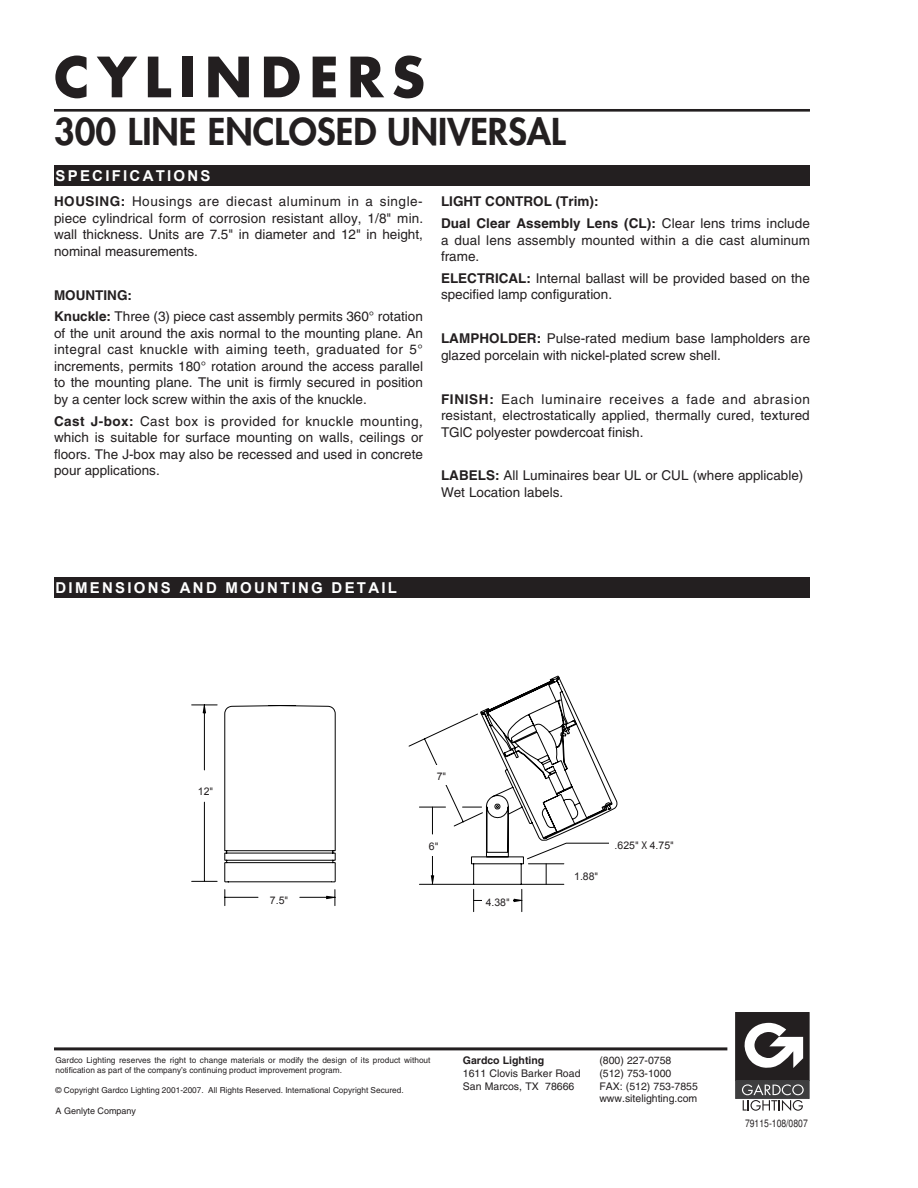
<style>
.page{position:relative;width:918px;height:1188px;background:#fff}
.page>*{position:absolute;margin:0;border:0;box-sizing:border-box;transform-origin:0 0}
.t1{font:700 54px "Futura";letter-spacing:.15em;color:#231f20}
.t2{font:800 36px "Futura";color:#231f20}
.t3{font:700 15px "Arial";letter-spacing:.15em;color:#fff}
.SPEC_TITLE{font:13.5px/16.5px "Helvetica";color:#231f20;text-align:justify}
.Description{font:13.5px/16.5px "Helvetica";color:#231f20}
.SPEC_TITLE-2{font:700 13.5px "Helvetica";color:#231f20}
.t4{font:10.5px "Helvetica";color:#231f20}
.t5{font:10.5px "Arial";color:#231f20}
.t6{font:700 10.5px "Helvetica";color:#231f20}
.t7{font:condensed 10.5px "Helvetica";color:#231f20}
.t8{font:9px "Helvetica";color:#231f20}
.t9{font:8.25px/9.9px "Helvetica";color:#231f20}
.s1{font-weight:700}
.s2{font-family:"Helvetica"}
.s3{font-family:"Helvetica";font-stretch:condensed}
</style>
<div class="page">
<hr style="left:54px;top:109px;width:756px;height:3px;background:#231f20">
<div style="left:54px;top:166px;width:756px;height:20px;background:#231f20"></div>
<div style="left:54px;top:578px;width:756px;height:20px;background:#231f20"></div>
<svg style="left:192px;top:881px;width:25px;height:1px"></svg>
<hr style="left:204px;top:705px;width:1px;height:65px;background:#030303">
<hr style="left:204px;top:802px;width:1px;height:79px;background:#030303">
<svg style="left:192px;top:705px;width:25px;height:8px"></svg>
<svg style="left:224px;top:705px;width:299px;height:207px"></svg>
<svg style="left:408px;top:676px;width:209px;height:209px"></svg>
<div style="left:267px;top:889px;width:24px;height:20px;background:#fff"></div>
<div style="left:422px;top:836px;width:24px;height:20px;background:#fff"></div>
<div style="left:482px;top:892px;width:31px;height:20px;background:#fff"></div>
<div style="left:567px;top:868px;width:39px;height:17px;background:#fff"></div>
<div style="left:610px;top:835px;width:69px;height:20px;background:#fff"></div>
<div style="left:432px;top:765px;width:19px;height:20px;background:#fff"></div>
<hr style="left:54px;top:1047px;width:673px;height:3px;background:#231f20">
<div style="left:736px;top:1012px;width:73px;height:69px;background:#231f20"></div>
<div style="left:736px;top:1080px;width:73px;height:18px;background:#3e3e3f"></div>
<svg style="left:744px;top:1023px;width:59px;height:45px"></svg>
<svg style="left:742px;top:1084px;width:62px;height:27px"></svg>
<p class="t1" style="left:54px;top:40px;width:373px">CYLINDERS</p>
<p class="t2" style="left:54px;top:108px;width:513px">300 LINE ENCLOSED UNIVERSAL</p>
<p class="t3" style="left:56px;top:166px;width:157px">SPECIFICATIONS</p>
<p class="SPEC_TITLE" style="left:54px;top:193px;width:371px"><span class="s1">HOUSING:</span> Housings are diecast aluminum in a single&shy;piece cylindrical form of corrosion resistant alloy, 1/8" min. wall thickness. Units are 7.5" in diameter and 12" in height, nominal measurements.</p>
<p class="SPEC_TITLE-2" style="left:54px;top:287px;width:79px">MOUNTING:</p>
<p class="SPEC_TITLE" style="left:54px;top:308px;width:370px"><span class="s1">Knuckle:</span> Three (3) piece cast assembly permits 360° rotation of the unit around the axis normal to the mounting plane. An integral cast knuckle with aiming teeth, graduated for 5° increments, permits 180° rotation around the access parallel to the mounting plane. The unit is firmly secured in position by a center lock screw within the axis of the knuckle.</p>
<p class="SPEC_TITLE" style="left:54px;top:413px;width:371px"><span class="s1">Cast J-box:</span> Cast box is provided for knuckle mounting, which is suitable for surface mounting on walls, ceilings or floors. The J-box may also be recessed and used in concrete pour applications.</p>
<p class="SPEC_TITLE-2" style="left:441px;top:193px;width:159px">LIGHT CONTROL (Trim):</p>
<p class="SPEC_TITLE" style="left:441px;top:215px;width:371px"><span class="s1">Dual Clear Assembly Lens (CL):</span> Clear lens trims include a dual lens assembly mounted within a die cast aluminum frame.</p>
<p class="Description" style="left:441px;top:270px;width:370px"><span class="s1">ELECTRICAL:</span> Internal ballast will be provided based on the specified lamp configuration.</p>
<p class="SPEC_TITLE" style="left:441px;top:330px;width:371px"><span class="s1">LAMPHOLDER:</span> Pulse-rated medium base lampholders are glazed porcelain with nickel-plated screw shell.</p>
<p class="SPEC_TITLE" style="left:441px;top:391px;width:371px"><span class="s1">FINISH:</span> Each luminaire receives a fade and abrasion resistant, electrostatically applied, thermally cured, textured TGlC polyester powdercoat finish.</p>
<p class="SPEC_TITLE" style="left:441px;top:467px;width:364px"><span class="s1">LABELS:</span> All Luminaires bear UL or CUL (where applicable)<br>Wet Location labels.</p>
<p class="t3" style="left:56px;top:578px;width:343px">DIMENSIONS AND MOUNTING DETAIL</p>
<p class="t5" style="left:198px;top:784px;width:17px">12<span class="s2">"</span></p>
<p class="t5" style="left:437px;top:769px;width:11px">7<span class="s2">"</span></p>
<p class="t5" style="left:270px;top:893px;width:20px">7.5<span class="s2">"</span></p>
<p class="t5" style="left:429px;top:840px;width:11px">6<span class="s2">"</span></p>
<p class="t5" style="left:486px;top:896px;width:26px">4.38<span class="s2">"</span></p>
<p class="t5" style="left:574px;top:870px;width:26px">1.88<span class="s2">"</span></p>
<p class="t5" style="left:615px;top:838px;width:61px">.625<span class="s2">"</span> <span class="s3">X</span> 4.75<span class="s2">"</span></p>
<p class="t9" style="left:56px;top:1055px;width:377px">Gardco Lighting reserves the right to change materials or modify the design of its product without notification as part of the company’s continuing product improvement program.</p>
<p class="t9" style="left:56px;top:1085px;width:350px">© Copyright Gardco Lighting 2001-2007. All Rights Reserved. International Copyright Secured.</p>
<p class="t8" style="left:56px;top:1105px;width:82px">A Genlyte Company</p>
<p class="t6" style="left:463px;top:1054px;width:83px">Gardco Lighting</p>
<p class="t4" style="left:463px;top:1067px;width:119px">1611 Clovis Barker Road</p>
<p class="t4" style="left:463px;top:1080px;width:113px">San Marcos, TX 78666</p>
<p class="t4" style="left:599px;top:1055px;width:74px">(800) 227-0758</p>
<p class="t4" style="left:599px;top:1067px;width:74px">(512) 753-1000</p>
<p class="t4" style="left:599px;top:1080px;width:100px">FAX: (512) 753-7855</p>
<p class="t4" style="left:599px;top:1092px;width:100px">www.sitelighting.com</p>
<p class="t7" style="left:745px;top:1117px;width:64px">79115-108/0807</p>
</div>
